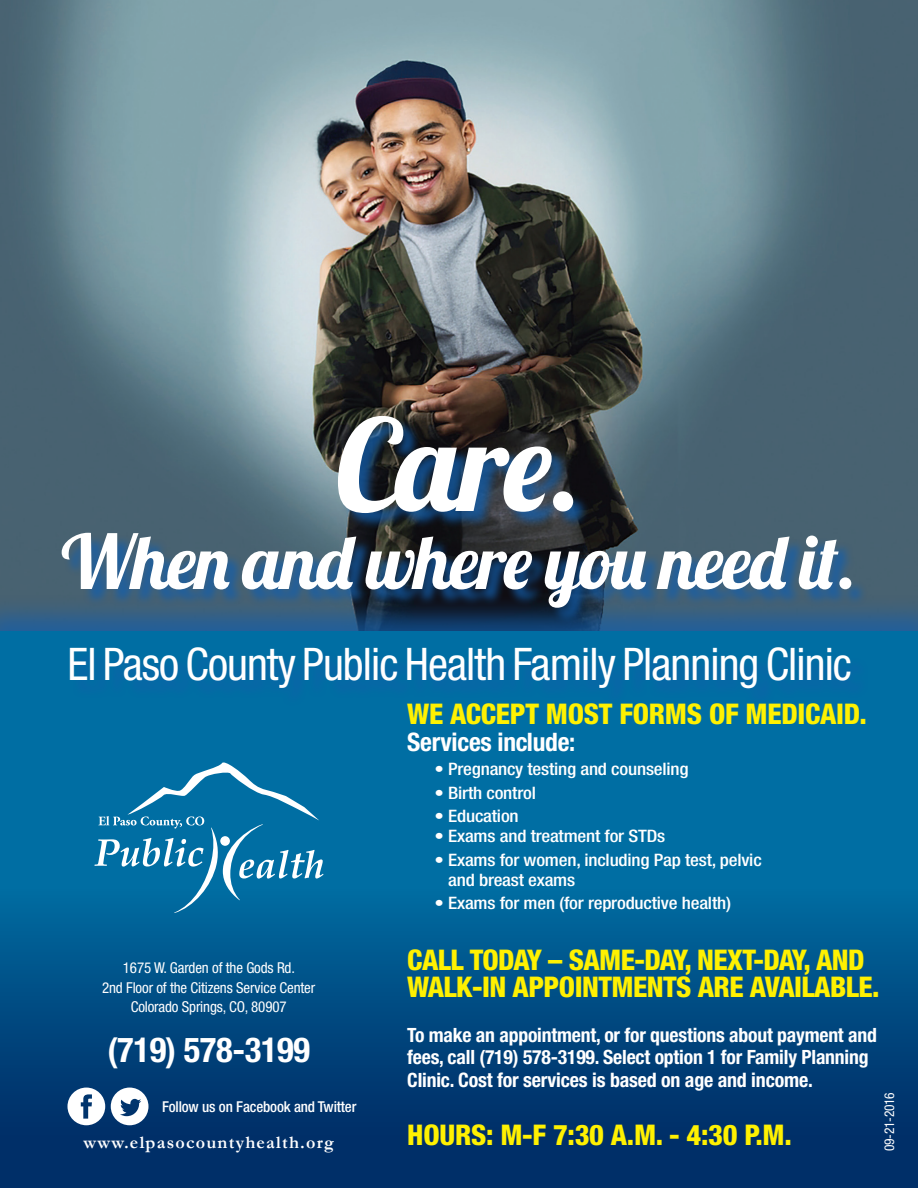
<style>
.page{position:relative;width:918px;height:1188px;background:#fff}
.page>*{position:absolute;margin:0;border:0;box-sizing:border-box;transform-origin:0 0}
.Small_bulleted_copy{font:126.75px "Lobster 1.4";color:#fff}
.Small_bulleted_copy-2{font:75px "Lobster 1.4";letter-spacing:-.02em;color:#fff}
.Small_bulleted_copy-3{font:condensed 45px "Helvetica Neue LT Std";letter-spacing:-.02em;color:#fff}
.Paragraph{font:700 condensed 34.5px "Helvetica Neue LT Std";letter-spacing:-.01em;color:#fff}
.Paragraph-2{font:800 condensed 28.5px/27px "Helvetica Neue LT Std";letter-spacing:-.02em;color:#fff101}
.Paragraph-3{font:700 condensed 25.5px "Helvetica Neue LT Std";letter-spacing:-.01em;color:#fff}
.Paragraph-4{font:700 condensed 19.95px "Helvetica Neue LT Std";letter-spacing:-.01em;color:#fff}
.Paragraph-5{font:700 condensed 19.65px/22.5px "Helvetica Neue LT Std";letter-spacing:-.01em;color:#fff}
.t1{font:700 18px "Garamond";letter-spacing:.07em;color:#fff}
.Paragraph-6{font:500 condensed 17.1px/19.6px "Helvetica Neue LT Std";letter-spacing:-.01em;color:#fff;scale:1.11 1}
.Paragraph-7{font:condensed 15px/19.5px "Helvetica Neue LT Std";letter-spacing:-.01em;color:#fff;text-align:center}
.Paragraph-8{font:500 condensed 15px "Helvetica Neue LT Std";letter-spacing:-.01em;color:#fff}
.Small_bulleted_copy-4{font:condensed 13.5px "Helvetica Neue LT Std";letter-spacing:-.02em;color:#fff}
.s1{font-size:19.65px}
</style>
<div class="page">
<img style="left:0;top:0;width:918px;height:594px">
<div style="left:0;top:632px;width:918px;height:556px;background:#006ea3"></div>
<svg style="left:0;top:874px;width:918px;height:314px"></svg>
<div style="left:63px;top:417px;width:805px;height:208px;background:#135eab;opacity:.75"></div>
<svg style="left:67px;top:1088px;width:38px;height:37px"></svg>
<svg style="left:111px;top:1088px;width:37px;height:37px"></svg>
<svg style="left:94px;top:762px;width:229px;height:151px"></svg>
<p class="Small_bulleted_copy" style="left:336px;top:384px;width:248px">Care.</p>
<p class="Small_bulleted_copy-2" style="left:61px;top:514px;width:797px">When and where you need it.</p>
<p class="Small_bulleted_copy-3" style="left:68px;top:638px;width:786px">El Paso County Public Health Family Planning Clinic</p>
<p class="Paragraph-7" style="left:102px;top:958px;width:215px">1675 W. Garden of the Gods Rd.<br>2nd Floor of the Citizens Service Center<br>Colorado Springs, CO, 80907</p>
<p class="Paragraph" style="left:107px;top:1029px;width:204px">(719) 578-3199</p>
<p class="Paragraph-8" style="left:162px;top:1098px;width:196px">Follow us on Facebook and Twitter</p>
<p class="t1" style="left:83px;top:1130px;width:252px">www.elpasocountyhealth.org</p>
<p class="Paragraph-2" style="left:407px;top:700px;width:461px">WE ACCEPT MOST FORMS OF MEDICAID.</p>
<p class="Paragraph-3" style="left:407px;top:727px;width:170px">Services include:</p>
<p class="Paragraph-6" style="left:435px;top:759px;width:230px">• Pregnancy testing and counseling</p>
<p class="Paragraph-6" style="left:435px;top:783px;width:93px">• Birth control</p>
<p class="Paragraph-6" style="left:435px;top:806px;width:77px">• Education</p>
<p class="Paragraph-6" style="left:435px;top:826px;width:209px">• Exams and treatment for STDs</p>
<p class="Paragraph-6" style="left:448px;top:850px;width:284px;text-indent:-14px">• Exams for women, including Pap test, pelvic and breast exams</p>
<p class="Paragraph-6" style="left:435px;top:893px;width:269px">• Exams for men (for reproductive health)</p>
<p class="Paragraph-2" style="left:407px;top:946px;width:474px">CALL TODAY – SAME-DAY, NEXT-DAY, AND<br>WALK-IN APPOINTMENTS ARE AVAILABLE.</p>
<p class="Paragraph-5" style="left:407px;top:1023px;width:471px">To make an appointment, or for questions about payment and fees, call (719) 578-3199. Select option 1 for Family Planning</p>
<p class="Paragraph-4" style="left:407px;top:1068px;width:407px"><span class="s1">Clinic.</span> Cost for services is based on age and income.</p>
<p class="Paragraph-2" style="left:407px;top:1121px;width:386px">HOURS: M-F 7:30 A.M. - 4:30 P.M.</p>
<p class="Small_bulleted_copy-4" style="left:882px;top:1151px;width:60px;rotate:-90deg">09-21-2016</p>
</div>
